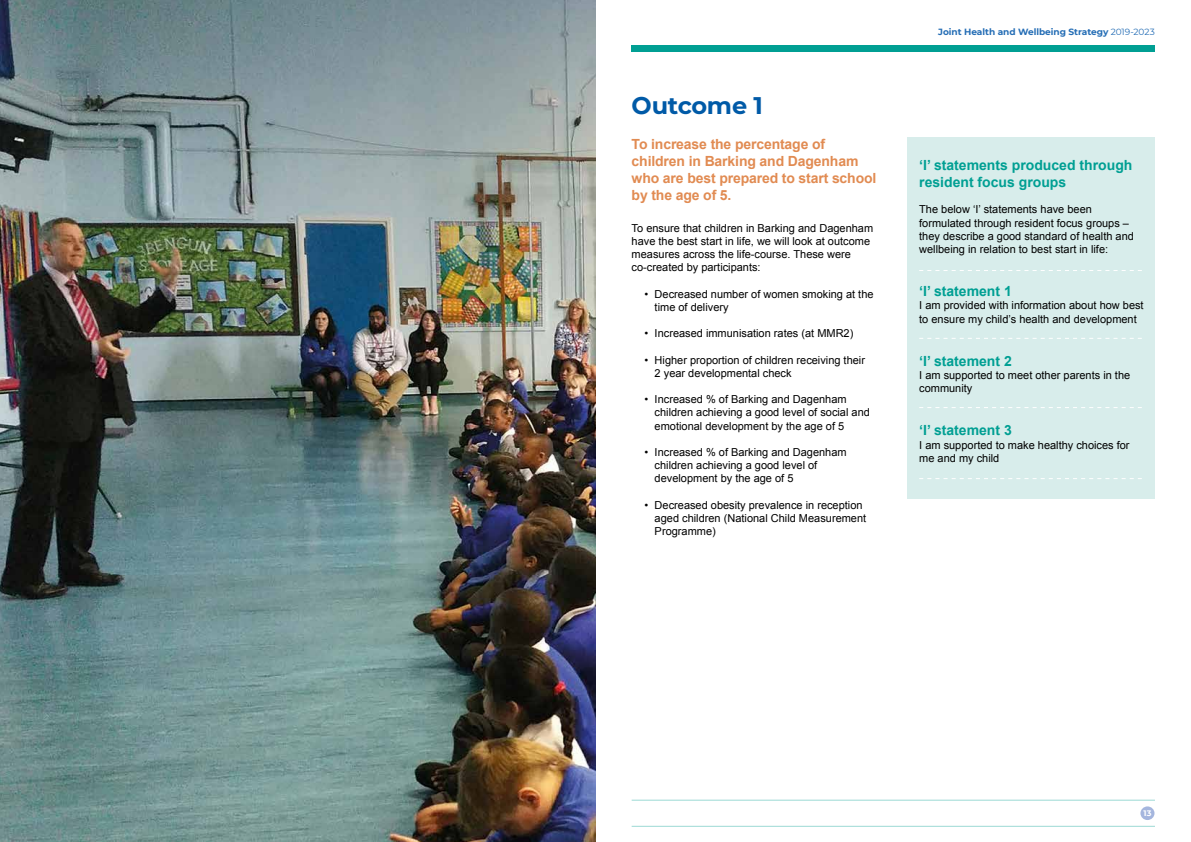
<style>
.page{position:relative;width:1191px;height:842px;background:#fff}
.page>*{position:absolute;margin:0;border:0;box-sizing:border-box;transform-origin:0 0}
.t1{font:700 24px "Montserrat";letter-spacing:-.01em;color:#005aa7}
.t2{font:700 14px/16.8px "Arial";letter-spacing:-.01em;color:#e18b52}
.t3{font:700 14px/16.8px "Arial";color:#009f93}
.t4{font:11px/13.2px "Arial";color:#000}
.t5{font:700 9px "Montserrat";letter-spacing:-.005em;color:#246db5}
.t6{font:700 8px "Montserrat";color:#fff}
.s1{font-weight:400}
</style>
<div class="page">
<div style="left:907px;top:137px;width:247px;height:362px;background:#d8edeb"></div>
<img style="left:0;top:0;width:595px;height:842px">
<svg style="left:919px;top:270px;width:222px;height:1px"></svg>
<svg style="left:919px;top:338px;width:222px;height:1px"></svg>
<svg style="left:919px;top:407px;width:222px;height:1px"></svg>
<svg style="left:919px;top:478px;width:222px;height:1px"></svg>
<hr style="left:631px;top:800px;width:524px;height:1px;background:#009f93">
<hr style="left:631px;top:826px;width:524px;height:1px;background:#009f93">
<div style="left:1140px;top:806px;width:14px;height:14px;background:#a5b6de;border-radius:50%"></div>
<div style="left:631px;top:45px;width:524px;height:7px;background:#009f93"></div>
<h1 class="t1" style="left:631px;top:88px;width:133px">Outcome 1</h1>
<p class="t2" style="left:631px;top:136px;width:246px">To increase the percentage of children in Barking and Dagenham who are best prepared to start school by the age of 5.</p>
<p class="t4" style="left:631px;top:221px;width:243px">To ensure that children in Barking and Dagenham have the best start in life, we will look at outcome measures across the life-course. These were co-created by participants:</p>
<p class="t4" style="left:654px;top:287px;width:220px;text-indent:-10px">• Decreased number of women smoking at the time of delivery</p>
<p class="t4" style="left:644px;top:327px;width:210px">• Increased immunisation rates (at MMR2)</p>
<p class="t4" style="left:654px;top:353px;width:212px;text-indent:-10px">• Higher proportion of children receiving their<br>2 year developmental check</p>
<p class="t4" style="left:654px;top:393px;width:217px;text-indent:-10px">• Increased % of Barking and Dagenham children achieving a good level of social and emotional development by the age of 5</p>
<p class="t4" style="left:654px;top:446px;width:193px;text-indent:-10px">• Increased % of Barking and Dagenham children achieving a good level of development by the age of 5</p>
<p class="t4" style="left:654px;top:498px;width:213px;text-indent:-10px">• Decreased obesity prevalence in reception aged children (National Child Measurement<br>Programme)</p>
<p class="t5" style="left:938px;top:25px;width:218px">Joint Health and Wellbeing Strategy <span class="s1">2019-2023</span></p>
<p class="t3" style="left:919px;top:157px;width:215px">‘I’ statements produced through resident focus groups</p>
<p class="t4" style="left:919px;top:203px;width:216px">The below ‘I’ statements have been formulated through resident focus groups – they describe a good standard of health and wellbeing in relation to best start in life:</p>
<p class="t3" style="left:919px;top:283px;width:94px">‘I’ statement 1</p>
<p class="t4" style="left:919px;top:299px;width:226px">I am provided with information about how best to ensure my child’s health and development</p>
<p class="t3" style="left:919px;top:353px;width:94px">‘I’ statement 2</p>
<p class="t4" style="left:919px;top:369px;width:212px">I am supported to meet other parents in the community</p>
<p class="t3" style="left:919px;top:422px;width:94px">‘I’ statement 3</p>
<p class="t4" style="left:919px;top:438px;width:212px">I am supported to make healthy choices for me and my child</p>
<p class="t6" style="left:1143px;top:807px;width:9px">13</p>
</div>
